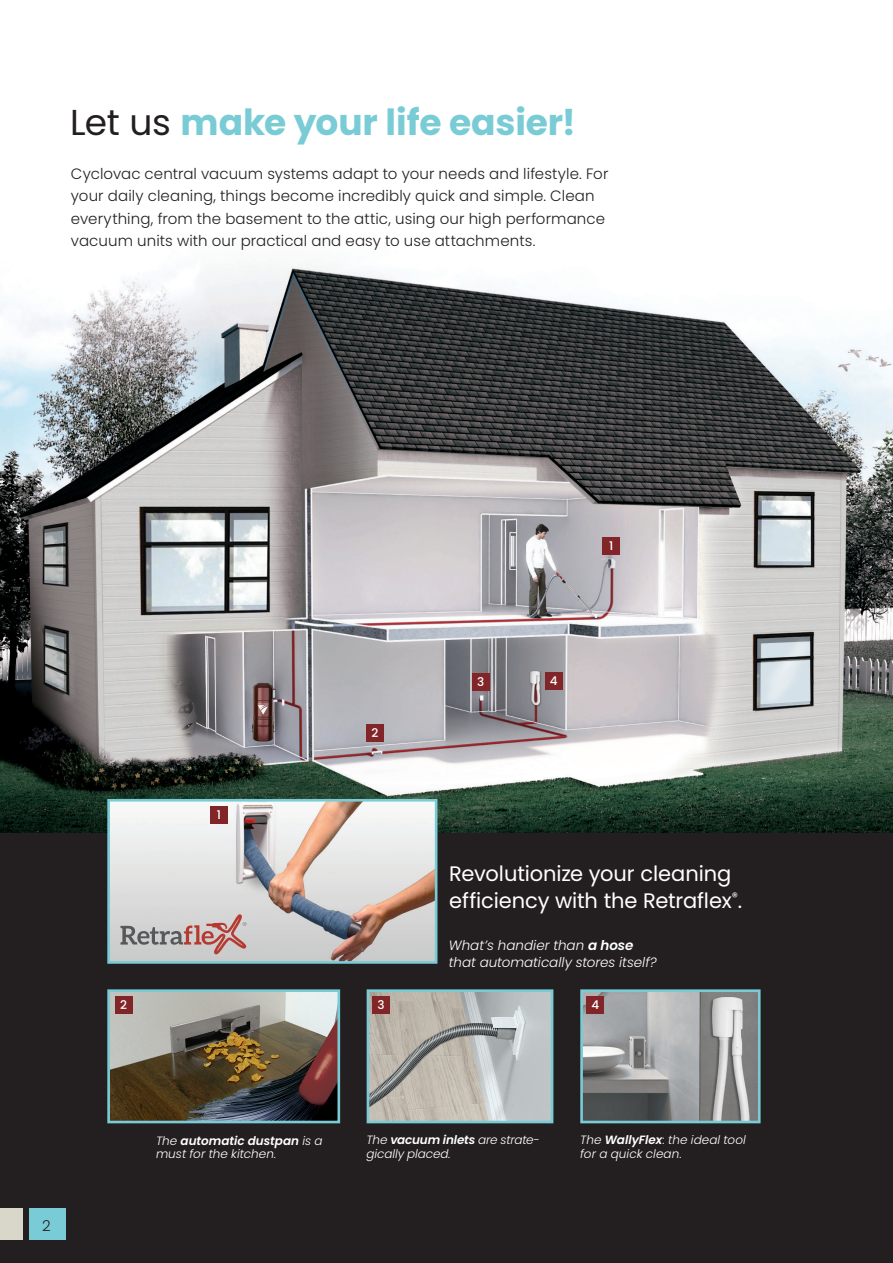
<style>
.page{position:relative;width:893px;height:1263px;background:#fff}
.page>*{position:absolute;margin:0;border:0;box-sizing:border-box;transform-origin:0 0}
.Page_Title{font:700 36px "Poppins";letter-spacing:-.005em;color:#79ccd5}
.Page_Title-2{font:21px/27px "Poppins";letter-spacing:-.005em;color:#fff}
.Text{font:300 15px/22.5px "Poppins";letter-spacing:.01em;color:#231f20}
.t1{font:italic 300 13.5px/16.5px "Poppins";color:#fff}
.t2{font:italic 300 12px/13.5px "Poppins";letter-spacing:-.005em;color:#fff}
.t3{font:500 12px "Poppins";color:#fff}
.s1{font-weight:400;color:#231f20}
.s2{font-weight:600}
</style>
<div class="page">
<img style="left:0;top:265px;width:893px;height:568px">
<div style="left:0;top:833px;width:893px;height:430px;background:#231f20"></div>
<img style="left:371px;top:993px;width:178px;height:126px">
<div style="left:367px;top:989px;width:186px;height:134px;border:3px solid #79ccd5"></div>
<img style="left:584px;top:993px;width:173px;height:126px">
<div style="left:580px;top:989px;width:181px;height:134px;border:3px solid #79ccd5"></div>
<img style="left:111px;top:993px;width:225px;height:126px">
<div style="left:107px;top:989px;width:233px;height:134px;border:3px solid #79ccd5"></div>
<img style="left:111px;top:803px;width:322px;height:157px">
<div style="left:107px;top:799px;width:330px;height:165px;border:3px solid #79ccd5"></div>
<div style="left:603px;top:537px;width:17px;height:17px;background:#822528"></div>
<div style="left:210px;top:806px;width:17px;height:17px;background:#822528"></div>
<div style="left:115px;top:996px;width:17px;height:17px;background:#822528"></div>
<div style="left:373px;top:996px;width:17px;height:17px;background:#822528"></div>
<div style="left:472px;top:673px;width:17px;height:17px;background:#822528"></div>
<div style="left:545px;top:672px;width:17px;height:18px;background:#822528"></div>
<div style="left:366px;top:725px;width:18px;height:17px;background:#822528"></div>
<div style="left:587px;top:996px;width:17px;height:17px;background:#822528"></div>
<svg style="left:120px;top:914px;width:127px;height:40px;background:#c0b0af"></svg>
<div style="left:30px;top:1208px;width:36px;height:32px;background:#79ccd5"></div>
<div style="left:0;top:1208px;width:23px;height:32px;background:#d9d7ca"></div>
<p class="Page_Title" style="left:70px;top:102px;width:507px"><span class="s1">Let us</span> make your life easier!</p>
<p class="Text" style="left:71px;top:162px;width:539px">Cyclovac central vacuum systems adapt to your needs and lifestyle. For your daily cleaning, things become incredibly quick and simple. Clean everything, from the basement to the attic, using our high performance vacuum units with our practical and easy to use attachments.</p>
<p class="Text" style="left:42px;top:1214px;width:10px">2</p>
<p class="t3" style="left:217px;top:807px;width:6px">1</p>
<p class="t3" style="left:372px;top:726px;width:8px">2</p>
<p class="t3" style="left:120px;top:998px;width:8px">2</p>
<p class="t3" style="left:378px;top:998px;width:9px">3</p>
<p class="t3" style="left:477px;top:674px;width:9px">3</p>
<p class="t3" style="left:550px;top:674px;width:9px">4</p>
<p class="t3" style="left:609px;top:539px;width:6px">1</p>
<p class="Page_Title-2" style="left:449px;top:860px;width:294px">Revolutionize your cleaning efficiency with the Retraflex<sup>®</sup>.</p>
<p class="t1" style="left:449px;top:937px;width:210px">What’s handier than <span class="s2">a hose </span>that automatically stores itself?</p>
<p class="t3" style="left:591px;top:998px;width:9px">4</p>
<p class="t2" style="left:156px;top:1134px;width:168px">The <span class="s2">automatic dustpan</span> is a must for the kitchen.</p>
<p class="t2" style="left:367px;top:1133px;width:175px">The <span class="s2">vacuum inlets</span> are strate&shy;gically placed.</p>
<p class="t2" style="left:580px;top:1133px;width:167px">The <span class="s2">WallyFlex</span>: the ideal tool for a quick clean.</p>
</div>
